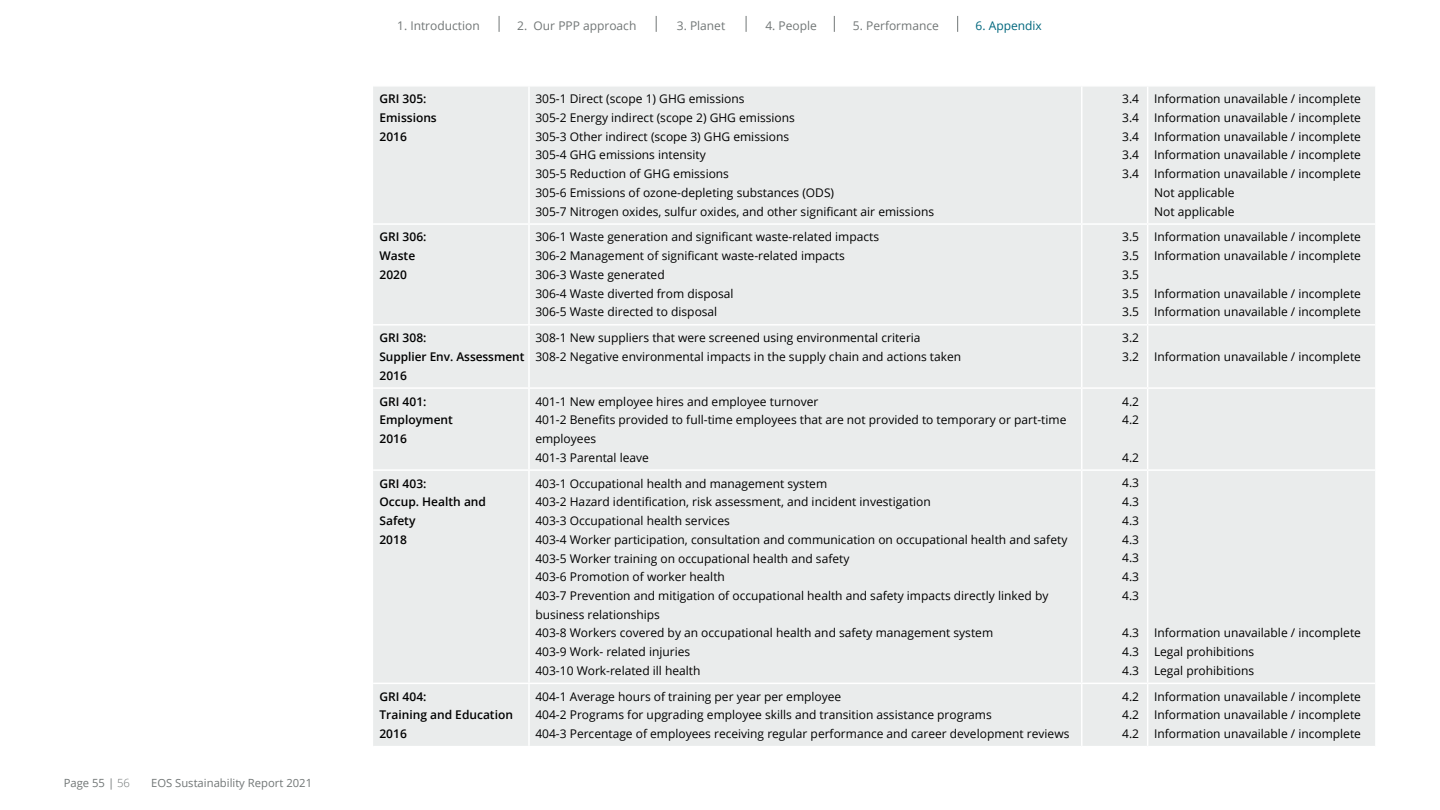
<style>
.page{position:relative;width:1440px;height:810px;background:#fff}
.page>*{position:absolute;margin:0;border:0;box-sizing:border-box;transform-origin:0 0}
.t1{font:12px/18.8px "Open Sans";color:#000}
.t2{font:600 12px/18.8px "Open Sans";color:#000}
.t3{font:12px "Open Sans";color:#717676}
.t4{font:12px "Open Sans";color:#00677d}
.t5{font:11.25px "Open Sans";color:#717676}
.s1{font-weight:300}
</style>
<div class="page">
<svg style="left:499px;top:16px;width:1px;height:16px"></svg>
<svg style="left:656px;top:16px;width:1px;height:16px"></svg>
<svg style="left:746px;top:16px;width:1px;height:16px"></svg>
<svg style="left:834px;top:16px;width:1px;height:16px"></svg>
<svg style="left:957px;top:16px;width:1px;height:16px"></svg>
<div style="left:373px;top:87px;width:1002px;height:659px;background:#eaecec"></div>
<hr style="left:528px;top:87px;width:2px;height:136px;background:#fff">
<hr style="left:1081px;top:87px;width:2px;height:136px;background:#fff">
<hr style="left:1147px;top:87px;width:1px;height:136px;background:#fff">
<hr style="left:373px;top:223px;width:156px;height:2px;background:#fff">
<hr style="left:529px;top:223px;width:553px;height:2px;background:#fff">
<hr style="left:528px;top:225px;width:2px;height:99px;background:#fff">
<hr style="left:1082px;top:223px;width:66px;height:2px;background:#fff">
<hr style="left:1081px;top:225px;width:2px;height:99px;background:#fff">
<hr style="left:1148px;top:223px;width:227px;height:2px;background:#fff">
<hr style="left:1147px;top:225px;width:1px;height:99px;background:#fff">
<hr style="left:373px;top:324px;width:156px;height:2px;background:#fff">
<hr style="left:529px;top:324px;width:553px;height:2px;background:#fff">
<hr style="left:528px;top:326px;width:2px;height:61px;background:#fff">
<hr style="left:1082px;top:324px;width:66px;height:2px;background:#fff">
<hr style="left:1081px;top:326px;width:2px;height:61px;background:#fff">
<hr style="left:1148px;top:324px;width:227px;height:2px;background:#fff">
<hr style="left:1147px;top:326px;width:1px;height:61px;background:#fff">
<hr style="left:373px;top:387px;width:156px;height:2px;background:#fff">
<hr style="left:529px;top:387px;width:553px;height:2px;background:#fff">
<hr style="left:528px;top:389px;width:2px;height:80px;background:#fff">
<hr style="left:1082px;top:387px;width:66px;height:2px;background:#fff">
<hr style="left:1081px;top:389px;width:2px;height:80px;background:#fff">
<hr style="left:1148px;top:387px;width:227px;height:2px;background:#fff">
<hr style="left:1147px;top:389px;width:1px;height:80px;background:#fff">
<hr style="left:373px;top:469px;width:156px;height:2px;background:#fff">
<hr style="left:529px;top:469px;width:553px;height:2px;background:#fff">
<hr style="left:528px;top:471px;width:2px;height:212px;background:#fff">
<hr style="left:1082px;top:469px;width:66px;height:2px;background:#fff">
<hr style="left:1081px;top:471px;width:2px;height:212px;background:#fff">
<hr style="left:1148px;top:469px;width:227px;height:2px;background:#fff">
<hr style="left:1147px;top:471px;width:1px;height:212px;background:#fff">
<hr style="left:373px;top:683px;width:156px;height:1px;background:#fff">
<hr style="left:529px;top:683px;width:553px;height:1px;background:#fff">
<hr style="left:528px;top:684px;width:2px;height:62px;background:#fff">
<hr style="left:1082px;top:683px;width:66px;height:1px;background:#fff">
<hr style="left:1081px;top:684px;width:2px;height:62px;background:#fff">
<hr style="left:1148px;top:683px;width:227px;height:1px;background:#fff">
<hr style="left:1147px;top:684px;width:1px;height:62px;background:#fff">
<p class="t5" style="left:64px;top:775px;width:68px">Page 55 | <span class="s1">56</span></p>
<p class="t5" style="left:151px;top:775px;width:162px">EOS Sustainability Report 2021</p>
<p class="t3" style="left:397px;top:17px;width:84px">1. Introduction</p>
<p class="t3" style="left:517px;top:17px;width:121px">2. Our PPP approach</p>
<p class="t3" style="left:677px;top:17px;width:50px">3. Planet</p>
<p class="t3" style="left:765px;top:17px;width:53px">4. People</p>
<p class="t3" style="left:853px;top:17px;width:87px">5. Performance</p>
<p class="t4" style="left:976px;top:17px;width:68px">6. Appendix</p>
<p class="t2" style="left:379px;top:89px;width:59px">GRI 305:<br>Emissions<br>2016</p>
<p class="t1" style="left:535px;top:89px;width:400px">305-1 Direct (scope 1) GHG emissions<br>305-2 Energy indirect (scope 2) GHG emissions<br>305-3 Other indirect (scope 3) GHG emissions<br>305-4 GHG emissions intensity<br>305-5 Reduction of GHG emissions<br>305-6 Emissions of ozone-depleting substances (ODS)<br>305-7 Nitrogen oxides, sulfur oxides, and other significant air emissions</p>
<p class="t1" style="left:1122px;top:89px;width:18px;text-align:justify">3.4<br>3.4<br>3.4<br>3.4<br>3.4</p>
<p class="t1" style="left:1154px;top:89px;width:208px">Information unavailable / incomplete<br>Information unavailable / incomplete<br>Information unavailable / incomplete<br>Information unavailable / incomplete<br>Information unavailable / incomplete<br>Not applicable<br>Not applicable</p>
<p class="t2" style="left:379px;top:227px;width:49px">GRI 306:<br>Waste<br>2020</p>
<p class="t1" style="left:535px;top:227px;width:345px">306-1 Waste generation and significant waste-related impacts 306-2 Management of significant waste-related impacts 306-3 Waste generated<br>306-4 Waste diverted from disposal<br>306-5 Waste directed to disposal</p>
<p class="t1" style="left:1122px;top:227px;width:18px;text-align:justify">3.5<br>3.5<br>3.5<br>3.5<br>3.5</p>
<p class="t1" style="left:1154px;top:227px;width:208px">Information unavailable / incomplete<br>Information unavailable / incomplete</p>
<p class="t1" style="left:1154px;top:284px;width:208px">Information unavailable / incomplete<br>Information unavailable / incomplete</p>
<p class="t2" style="left:379px;top:328px;width:146px">GRI 308:<br>Supplier Env. Assessment<br>2016</p>
<p class="t1" style="left:535px;top:328px;width:427px">308-1 New suppliers that were screened using environmental criteria<br>308-2 Negative environmental impacts in the supply chain and actions taken</p>
<p class="t1" style="left:1122px;top:328px;width:240px">3.2<br>3.2 Information unavailable / incomplete</p>
<p class="t2" style="left:379px;top:392px;width:75px">GRI 401:<br>Employment<br>2016</p>
<p class="t1" style="left:535px;top:392px;width:533px">401-1 New employee hires and employee turnover<br>401-2 Benefits provided to full-time employees that are not provided to temporary or part-time employees<br>401-3 Parental leave</p>
<p class="t1" style="left:1122px;top:391px;width:18px">4.2<br>4.2</p>
<p class="t1" style="left:1122px;top:448px;width:18px">4.2</p>
<p class="t2" style="left:379px;top:474px;width:108px">GRI 403:<br>Occup. Health and<br>Safety<br>2018</p>
<p class="t1" style="left:535px;top:473px;width:534px">403-1 Occupational health and management system<br>403-2 Hazard identification, risk assessment, and incident investigation<br>403-3 Occupational health services<br>403-4 Worker participation, consultation and communication on occupational health and safety 403-5 Worker training on occupational health and safety<br>403-6 Promotion of worker health<br>403-7 Prevention and mitigation of occupational health and safety impacts directly linked by business relationships<br>403-8 Workers covered by an occupational health and safety management system<br>403-9 Work- related injuries<br>403-10 Work-related ill health</p>
<p class="t1" style="left:1122px;top:473px;width:18px;text-align:justify">4.3<br>4.3<br>4.3<br>4.3<br>4.3<br>4.3<br>4.3</p>
<p class="t1" style="left:1122px;top:623px;width:18px;text-align:justify">4.3<br>4.3<br>4.3</p>
<p class="t1" style="left:1154px;top:623px;width:208px">Information unavailable / incomplete<br>Legal prohibitions<br>Legal prohibitions</p>
<p class="t2" style="left:379px;top:687px;width:135px">GRI 404:<br>Training and Education<br>2016</p>
<p class="t1" style="left:535px;top:687px;width:536px">404-1 Average hours of training per year per employee<br>404-2 Programs for upgrading employee skills and transition assistance programs<br>404-3 Percentage of employees receiving regular performance and career development reviews</p>
<p class="t1" style="left:1122px;top:687px;width:18px;text-align:justify">4.2<br>4.2<br>4.2</p>
<p class="t1" style="left:1154px;top:687px;width:208px;text-align:justify">Information unavailable / incomplete Information unavailable / incomplete Information unavailable / incomplete</p>
</div>
